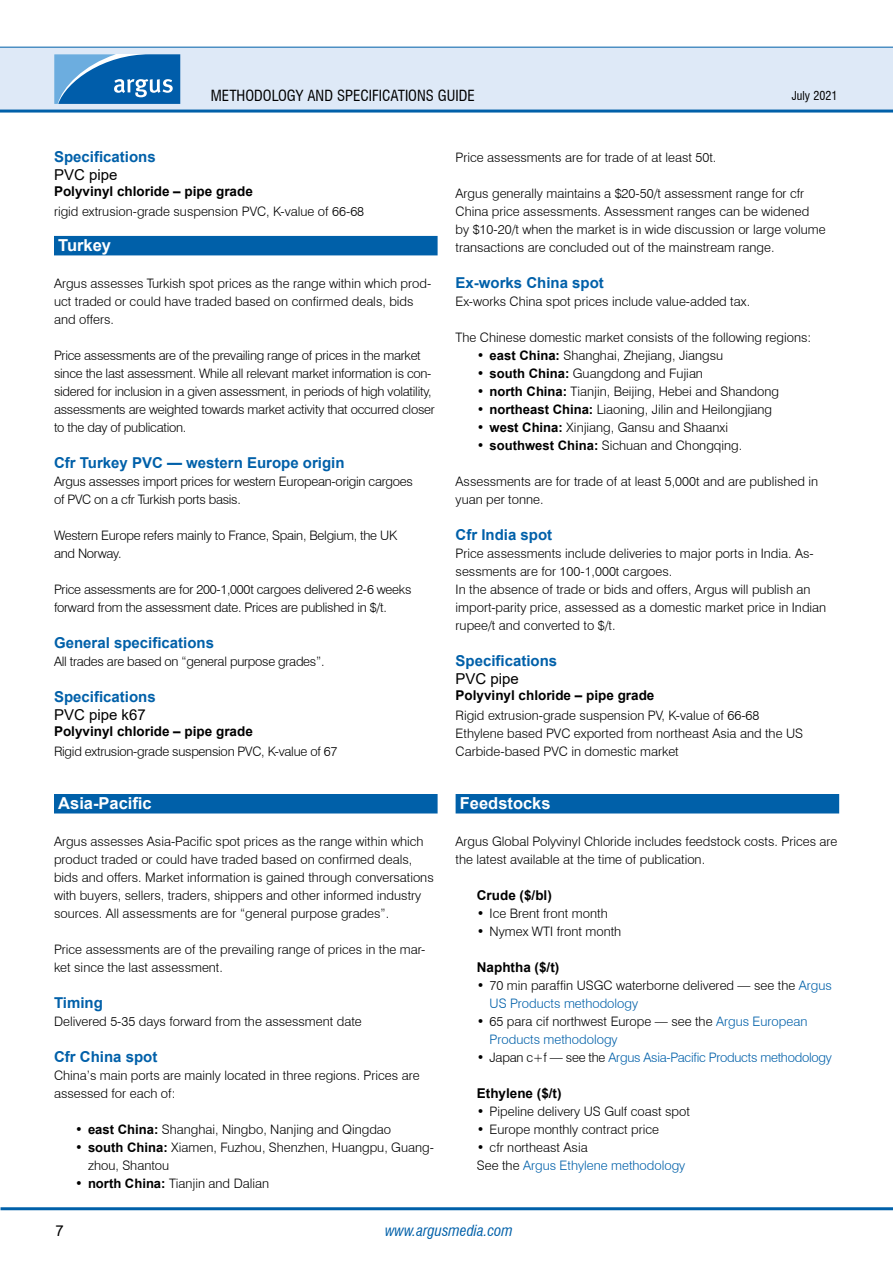
<style>
.page{position:relative;width:893px;height:1263px;background:#fff}
.page>*{position:absolute;margin:0;border:0;box-sizing:border-box;transform-origin:0 0}
.t1{font:700 16.5px "Arial";color:#fff}
.t2{font:700 15px "Arial";color:#0060a9}
.t3{font:condensed 15px "Swiss 721 BT";color:#000}
.t4{font:15px "Arial";color:#000}
.t5{font:italic condensed 15px "Swiss 721 BT";color:#0060a9}
.t6{font:700 13.5px "Arial";color:#000}
.t7{font:300 13.05px/18px "Swiss 721 BT";color:#000}
.t8{font:300 13.05px/18px "Swiss 721 BT";letter-spacing:-.02em;color:#000}
.t9{font:300 13.05px/18px "Swiss 721 BT";letter-spacing:-.01em;color:#0060a9}
.t10{font:condensed 12px "Swiss 721 BT";color:#000}
.s1{font-family:"Arial";font-weight:700}
.s2{color:#0060a9}
.s3{color:#000}
</style>
<div class="page">
<div style="left:0;top:47px;width:893px;height:64px;background:#dee9f7"></div>
<hr style="left:0;top:110px;width:893px;height:3px;background:#0060a9">
<hr style="left:0;top:47px;width:893px;height:1px;background:#0060a9">
<hr style="left:1px;top:1207px;width:892px;height:3px;background:#0060a9">
<svg style="left:54px;top:54px;width:126px;height:50px;background:#317ebd"></svg>
<div style="left:54px;top:236px;width:384px;height:19px;background:#0060a9"></div>
<div style="left:54px;top:794px;width:384px;height:19px;background:#0060a9"></div>
<div style="left:456px;top:794px;width:383px;height:19px;background:#0060a9"></div>
<p class="t3" style="left:211px;top:86px;width:265px">METHODOLOGY AND SPECIFICATIONS GUIDE</p>
<p class="t10" style="left:792px;top:88px;width:47px">JULY 2021</p>
<p class="t2" style="left:54px;top:146px;width:103px">Specifications</p>
<p class="t4" style="left:54px;top:164px;width:65px">PVC pipe</p>
<p class="t6" style="left:54px;top:182px;width:200px">Polyvinyl chloride – pipe grade</p>
<p class="t7" style="left:54px;top:202px;width:312px">rigid extrusion-grade suspension PVC, K-value of 66-68</p>
<p class="t1" style="left:58px;top:234px;width:54px">Turkey</p>
<p class="t7" style="left:54px;top:274px;width:379px">Argus assesses Turkish spot prices as the range within which prod&shy;uct traded or could have traded based on confirmed deals, bids and offers.</p>
<p class="t8" style="left:54px;top:346px;width:382px">Price assessments are of the prevailing range of prices in the market since the last assessment. While all relevant market information is con&shy;sidered for inclusion in a given assessment, in periods of high volatility, assessments are weighted towards market activity that occurred closer to the day of publication.</p>
<p class="t2" style="left:54px;top:452px;width:292px">Cfr Turkey PVC — western Europe origin</p>
<p class="t8" style="left:54px;top:472px;width:360px">Argus assesses import prices for western European-origin cargoes of PVC on a cfr Turkish ports basis.</p>
<p class="t8" style="left:54px;top:526px;width:345px">Western Europe refers mainly to France, Spain, Belgium, the UK and Norway.</p>
<p class="t8" style="left:54px;top:580px;width:359px">Price assessments are for 200-1,000t cargoes delivered 2-6 weeks forward from the assessment date. Prices are published in $/t.</p>
<p class="t2" style="left:54px;top:632px;width:162px">General specifications</p>
<p class="t8" style="left:54px;top:652px;width:272px">All trades are based on “general purpose grades”.</p>
<p class="t2" style="left:54px;top:686px;width:103px">Specifications</p>
<p class="t4" style="left:54px;top:704px;width:93px">PVC pipe k67</p>
<p class="t6" style="left:54px;top:722px;width:200px">Polyvinyl chloride – pipe grade</p>
<p class="t8" style="left:54px;top:742px;width:285px">Rigid extrusion-grade suspension PVC, K-value of 67</p>
<p class="t1" style="left:58px;top:792px;width:95px">Asia-Pacific</p>
<p class="t7" style="left:54px;top:832px;width:381px">Argus assesses Asia-Pacific spot prices as the range within which product traded or could have traded based on confirmed deals, bids and offers. Market information is gained through conversations with buyers, sellers, traders, shippers and other informed industry sources. All assessments are for “general purpose grades”.</p>
<p class="t7" style="left:54px;top:940px;width:373px">Price assessments are of the prevailing range of prices in the mar&shy;ket since the last assessment.</p>
<p class="t2" style="left:54px;top:992px;width:50px">Timing</p>
<p class="t7" style="left:54px;top:1012px;width:309px">Delivered 5-35 days forward from the assessment date</p>
<p class="t2" style="left:54px;top:1046px;width:105px">Cfr China spot</p>
<p class="t7" style="left:54px;top:1066px;width:367px">China’s main ports are mainly located in three regions. Prices are assessed for each of:</p>
<p class="t7" style="left:75px;top:1120px;width:317px">• <span class="s1">east China:</span> Shanghai, Ningbo, Nanjing and Qingdao</p>
<p class="t7" style="left:88px;top:1138px;width:347px;text-indent:-13px">• <span class="s1">south China:</span> Xiamen, Fuzhou, Shenzhen, Huangpu, Guang&shy;zhou, Shantou</p>
<p class="t7" style="left:75px;top:1174px;width:195px">• <span class="s1">north China:</span> Tianjin and Dalian</p>
<p class="t7" style="left:456px;top:148px;width:262px">Price assessments are for trade of at least 50t.</p>
<p class="t7" style="left:456px;top:184px;width:371px">Argus generally maintains a $20-50/t assessment range for cfr China price assessments. Assessment ranges can be widened by $10-20/t when the market is in wide discussion or large volume transactions are concluded out of the mainstream range.</p>
<p class="t2" style="left:456px;top:272px;width:150px">Ex-works China spot</p>
<p class="t7" style="left:456px;top:292px;width:296px">Ex-works China spot prices include value-added tax.</p>
<p class="t7" style="left:456px;top:328px;width:357px">The Chinese domestic market consists of the following regions:</p>
<p class="t7" style="left:477px;top:346px;width:248px">• <span class="s1">east China:</span> Shanghai, Zhejiang, Jiangsu</p>
<p class="t7" style="left:477px;top:364px;width:228px">• <span class="s1">south China:</span> Guangdong and Fujian</p>
<p class="t7" style="left:477px;top:382px;width:304px">• <span class="s1">north China:</span> Tianjin, Beijing, Hebei and Shandong</p>
<p class="t7" style="left:477px;top:400px;width:297px">• <span class="s1">northeast China:</span> Liaoning, Jilin and Heilongjiang</p>
<p class="t7" style="left:477px;top:418px;width:253px">• <span class="s1">west China:</span> Xinjiang, Gansu and Shaanxi</p>
<p class="t7" style="left:477px;top:436px;width:267px">• <span class="s1">southwest China:</span> Sichuan and Chongqing.</p>
<p class="t7" style="left:456px;top:472px;width:364px">Assessments are for trade of at least 5,000t and are published in yuan per tonne.</p>
<p class="t2" style="left:456px;top:524px;width:98px">Cfr India spot</p>
<p class="t7" style="left:456px;top:544px;width:372px">Price assessments include deliveries to major ports in India. As&shy;sessments are for 100-1,000t cargoes.<br>In the absence of trade or bids and offers, Argus will publish an import-parity price, assessed as a domestic market price in Indian rupee/t and converted to $/t.</p>
<p class="t2" style="left:456px;top:650px;width:103px">Specifications</p>
<p class="t4" style="left:456px;top:668px;width:65px">PVC pipe</p>
<p class="t6" style="left:456px;top:686px;width:200px">Polyvinyl chloride – pipe grade</p>
<p class="t7" style="left:456px;top:706px;width:349px">Rigid extrusion-grade suspension PV, K-value of 66-68<br>Ethylene based PVC exported from northeast Asia and the US<br>Carbide-based PVC in domestic market</p>
<p class="t1" style="left:460px;top:792px;width:92px">Feedstocks</p>
<p class="t7" style="left:456px;top:832px;width:383px">Argus Global Polyvinyl Chloride includes feedstock costs. Prices are the latest available at the time of publication.</p>
<p class="t6" style="left:477px;top:886px;width:77px">Crude ($/bl)</p>
<p class="t7" style="left:477px;top:904px;width:132px">• Ice Brent front month</p>
<p class="t7" style="left:477px;top:922px;width:146px">• Nymex WTI front month</p>
<p class="t6" style="left:477px;top:958px;width:84px">Naphtha ($/t)</p>
<p class="t7" style="left:490px;top:976px;width:344px;text-indent:-13px">• 70 min paraffin USGC waterborne delivered — see the <span class="s2">Argus<br>US Products methodology</span></p>
<p class="t7" style="left:490px;top:1012px;width:319px;text-indent:-13px">• 65 para cif northwest Europe — see the <span class="s2">Argus European<br>Products methodology</span></p>
<p class="t9" style="left:477px;top:1048px;width:357px"><span class="s3">• Japan c+f — see the</span> Argus Asia-Pacific Products methodology</p>
<p class="t6" style="left:477px;top:1084px;width:86px">Ethylene ($/t)</p>
<p class="t7" style="left:477px;top:1102px;width:215px">• Pipeline delivery US Gulf coast spot</p>
<p class="t7" style="left:477px;top:1120px;width:184px">• Europe monthly contract price</p>
<p class="t9" style="left:477px;top:1138px;width:210px"><span class="s3">• cfr northeast Asia<br>See the</span> Argus Ethylene methodology</p>
<p class="t4" style="left:55px;top:1220px;width:10px">7</p>
<p class="t5" style="left:385px;top:1221px;width:129px">www.argusmedia.com</p>
</div>
